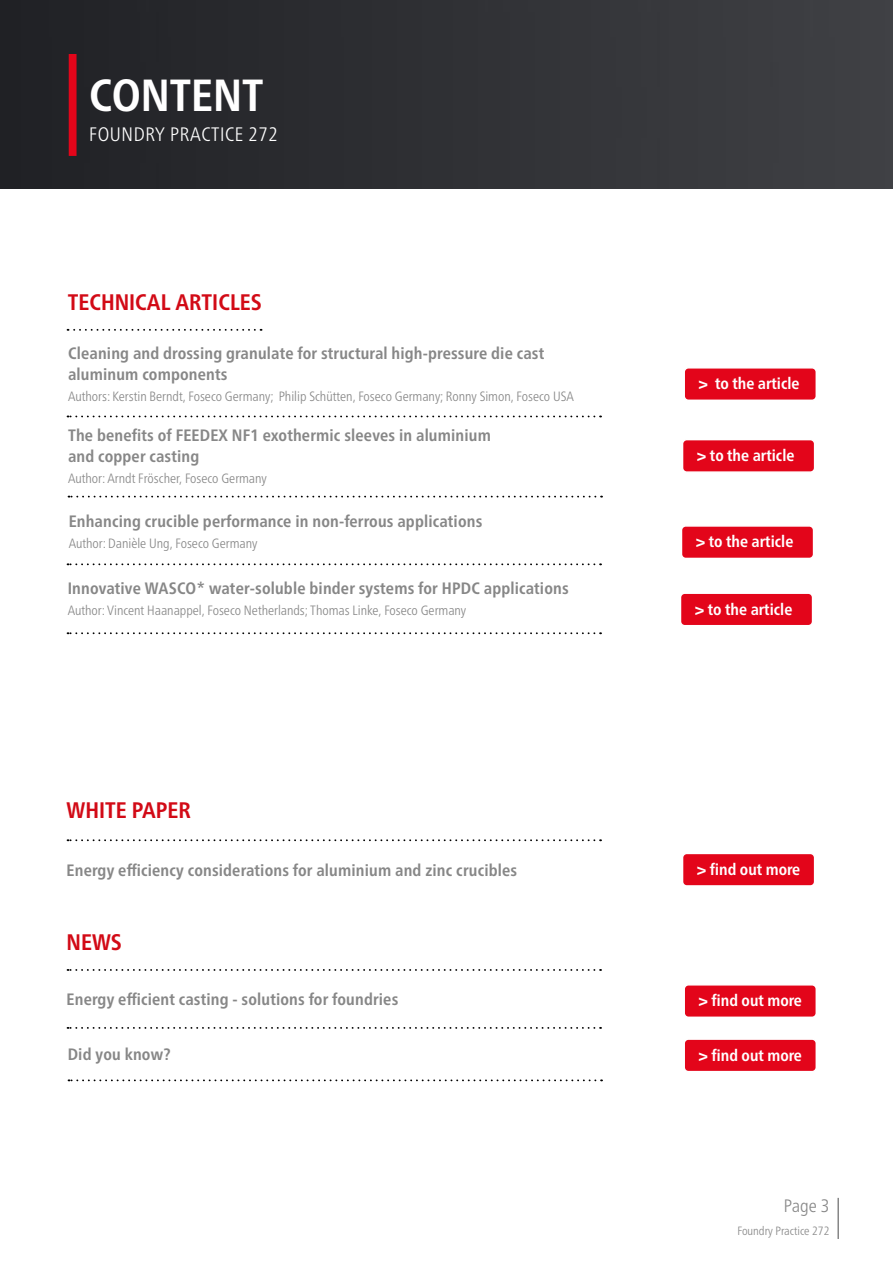
<style>
.page{position:relative;width:893px;height:1263px;background:#fff}
.page>*{position:absolute;margin:0;border:0;box-sizing:border-box;transform-origin:0 0}
.t1{font:700 condensed 45px "Frutiger Neue LTW1 G";color:#fff}
.t2{font:700 condensed 22.5px "Frutiger Neue LTW1 G";color:#d20a16}
.t3{font:300 condensed 19.5px "Frutiger Neue LTW1 G";letter-spacing:.03em;color:#fff}
.t4{font:300 condensed 18px "Frutiger Neue LTW1 G";color:#878787}
.t5{font:700 condensed 16.5px/21px "Frutiger Neue LTW1 G";letter-spacing:.01em;color:#878787}
.t6{font:700 condensed 16.2px "Frutiger Neue LTW1 G";color:#fff}
.t7{font:300 condensed 13.5px "Frutiger Neue LTW1 G";color:#878787}
.t8{font:300 condensed 12px "Frutiger Neue LTW1 G";color:#878787}
</style>
<div class="page">
<hr style="left:837px;top:1198px;width:2px;height:41px;background:#878787">
<img style="left:0;top:0;width:893px;height:189px">
<div style="left:69px;top:54px;width:8px;height:102px;background:#e3051a"></div>
<svg style="left:68px;top:329px;width:187px;height:2px"></svg>
<svg style="left:68px;top:415px;width:526px;height:2px"></svg>
<svg style="left:68px;top:839px;width:526px;height:2px"></svg>
<svg style="left:68px;top:969px;width:526px;height:2px"></svg>
<svg style="left:68px;top:1027px;width:526px;height:2px"></svg>
<svg style="left:69px;top:496px;width:526px;height:1px"></svg>
<div style="left:682px;top:440px;width:133px;height:32px;background:#e3051a;border-radius:4px"></div>
<div style="left:682px;top:439px;width:133px;height:34px;border:2px solid #fff;border-radius:4px"></div>
<div style="left:681px;top:526px;width:133px;height:32px;background:#e3051a;border-radius:4px"></div>
<div style="left:681px;top:525px;width:133px;height:34px;border:2px solid #fff;border-radius:4px"></div>
<svg style="left:69px;top:1079px;width:526px;height:2px"></svg>
<div style="left:684px;top:368px;width:132px;height:32px;background:#e3051a;border-radius:4px"></div>
<div style="left:683px;top:367px;width:134px;height:34px;border:2px solid #fff;border-radius:4px"></div>
<div style="left:684px;top:985px;width:132px;height:32px;background:#e3051a;border-radius:4px"></div>
<div style="left:683px;top:984px;width:134px;height:34px;border:2px solid #fff;border-radius:4px"></div>
<div style="left:684px;top:1039px;width:132px;height:32px;background:#e3051a;border-radius:4px"></div>
<div style="left:683px;top:1038px;width:134px;height:34px;border:2px solid #fff;border-radius:4px"></div>
<div style="left:682px;top:853px;width:133px;height:33px;background:#e3051a;border-radius:4px"></div>
<div style="left:682px;top:853px;width:133px;height:34px;border:2px solid #fff;border-radius:4px"></div>
<svg style="left:68px;top:563px;width:526px;height:2px"></svg>
<div style="left:680px;top:593px;width:133px;height:33px;background:#e3051a;border-radius:4px"></div>
<div style="left:680px;top:592px;width:133px;height:34px;border:2px solid #fff;border-radius:4px"></div>
<svg style="left:68px;top:632px;width:526px;height:2px"></svg>
<h1 class="t1" style="left:89px;top:69px;width:176px">CONTENT</h1>
<p class="t3" style="left:89px;top:123px;width:190px">FOUNDRY PRACTICE 272</p>
<h2 class="t2" style="left:68px;top:288px;width:196px">TECHNICAL ARTICLES</h2>
<p class="t5" style="left:68px;top:342px;width:478px">Cleaning and drossing granulate for structural high-pressure die cast aluminum components</p>
<p class="t7" style="left:68px;top:388px;width:507px">Authors: Kerstin Berndt, Foseco Germany; Philip Schütten, Foseco Germany; Ronny Simon, Foseco USA</p>
<p class="t5" style="left:68px;top:425px;width:424px">The benefits of FEEDEX NF1 exothermic sleeves in aluminium and copper casting</p>
<p class="t7" style="left:68px;top:470px;width:200px">Author: Arndt Fröscher, Foseco Germany</p>
<p class="t5" style="left:69px;top:510px;width:415px">Enhancing crucible performance in non-ferrous applications</p>
<p class="t7" style="left:69px;top:535px;width:190px">Author: Danièle Ung, Foseco Germany</p>
<p class="t6" style="left:698px;top:374px;width:103px">&gt; to the article</p>
<p class="t6" style="left:697px;top:446px;width:99px">&gt; to the article</p>
<p class="t6" style="left:696px;top:532px;width:99px">&gt; to the article</p>
<p class="t5" style="left:68px;top:577px;width:502px">Innovative WASCO* water-soluble binder systems for HPDC applications</p>
<p class="t7" style="left:68px;top:602px;width:400px">Author: Vincent Haanappel, Foseco Netherlands; Thomas Linke, Foseco Germany</p>
<p class="t6" style="left:695px;top:599px;width:99px">&gt; to the article</p>
<h2 class="t2" style="left:67px;top:797px;width:126px">WHITE PAPER</h2>
<p class="t5" style="left:67px;top:859px;width:452px">Energy efficiency considerations for aluminium and zinc crucibles</p>
<h2 class="t2" style="left:67px;top:928px;width:57px">NEWS</h2>
<p class="t5" style="left:67px;top:989px;width:333px">Energy efficient casting - solutions for foundries</p>
<p class="t6" style="left:697px;top:860px;width:105px">&gt; find out more</p>
<p class="t6" style="left:698px;top:991px;width:105px">&gt; find out more</p>
<p class="t5" style="left:68px;top:1043px;width:105px">Did you know?</p>
<p class="t6" style="left:698px;top:1045px;width:105px">&gt; find out more</p>
<p class="t4" style="left:784px;top:1195px;width:47px">Page 3</p>
<p class="t8" style="left:737px;top:1224px;width:93px">Foundry Practice 272</p>
</div>
